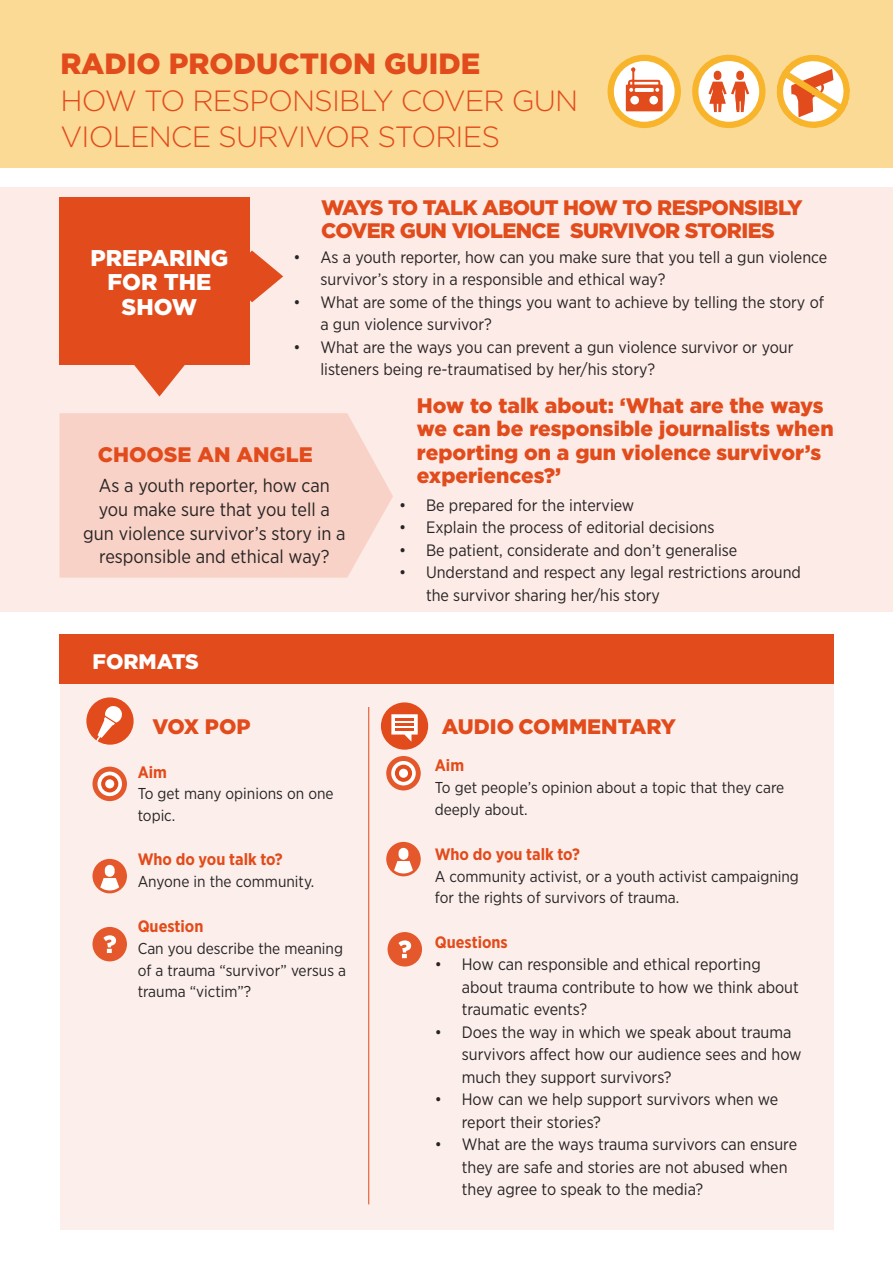
<style>
.page{position:relative;width:893px;height:1263px;background:#fff}
.page>*{position:absolute;margin:0;border:0;box-sizing:border-box;transform-origin:0 0}
.t1{font:300 29.25px/36px "Gotham";letter-spacing:-.03em;color:#e24b1b}
.t2{font:900 29.25px "Gotham";color:#e24b1b}
.t3{font:900 22.8px/24.5px "Gotham";color:#fff;text-align:center}
.t4{font:900 21px/23.4px "Gotham";color:#e24b1b}
.t5{font:900 21px/22.5px "Gotham";letter-spacing:-.03em;color:#e24b1b}
.t6{font:900 21px "Gotham";color:#fff}
.t7{font:18.75px/23.9px "Gotham Narrow";color:#282425;text-align:center}
.t8{font:16.5px/22.5px "Gotham Narrow";color:#282425}
.t9{font:700 16.5px "Gotham Narrow";color:#e24b1b}
.t10{font:15.75px/21.8px "Gotham Narrow";color:#282425}
</style>
<div class="page">
<div style="left:0;top:0;width:893px;height:168px;background:#fbda95"></div>
<div style="left:0;top:187px;width:893px;height:425px;background:#fcebe6"></div>
<div style="left:60px;top:642px;width:773px;height:588px;background:#fcefeb"></div>
<div style="left:59px;top:635px;width:774px;height:49px;background:#e24b1b"></div>
<hr style="left:368px;top:707px;width:1px;height:497px;background:#e4582b">
<div style="left:86px;top:697px;width:48px;height:48px;background:#e24b1b;border-radius:50%"></div>
<svg style="left:96px;top:706px;width:27px;height:35px"></svg>
<svg style="left:92px;top:767px;width:35px;height:34px"></svg>
<svg style="left:97px;top:772px;width:25px;height:24px"></svg>
<svg style="left:101px;top:775px;width:17px;height:17px"></svg>
<div style="left:105px;top:779px;width:9px;height:9px;background:#fff;border-radius:50%"></div>
<svg style="left:386px;top:756px;width:35px;height:34px"></svg>
<svg style="left:391px;top:761px;width:25px;height:24px"></svg>
<div style="left:395px;top:765px;width:17px;height:17px;background:#e24b1b;border-radius:50%"></div>
<div style="left:399px;top:769px;width:9px;height:9px;background:#fff;border-radius:50%"></div>
<div style="left:92px;top:859px;width:35px;height:34px;background:#e4582b;border-radius:50%"></div>
<svg style="left:100px;top:878px;width:19px;height:12px"></svg>
<div style="left:105px;top:865px;width:10px;height:12px;background:#fff;border-radius:5px"></div>
<div style="left:386px;top:842px;width:35px;height:34px;background:#e4582b;border-radius:50%"></div>
<svg style="left:394px;top:861px;width:19px;height:12px"></svg>
<div style="left:399px;top:848px;width:9px;height:12px;background:#fff;border-radius:5px"></div>
<div style="left:92px;top:927px;width:35px;height:34px;background:#e4582b;border-radius:50%"></div>
<svg style="left:103px;top:935px;width:13px;height:18px"></svg>
<div style="left:381px;top:702px;width:47px;height:48px;background:#e24b1b;border-radius:50%"></div>
<svg style="left:391px;top:714px;width:27px;height:28px"></svg>
<div style="left:60px;top:198px;width:190px;height:167px;background:#e24b1b"></div>
<svg style="left:250px;top:250px;width:33px;height:52px"></svg>
<svg style="left:134px;top:365px;width:51px;height:31px"></svg>
<svg style="left:60px;top:413px;width:333px;height:165px;fill:#f8d2c6"></svg>
<div style="left:692px;top:55px;width:73px;height:73px;background:#f8b42b;border-radius:50%"></div>
<div style="left:608px;top:55px;width:73px;height:73px;background:#f8b42b;border-radius:50%"></div>
<svg style="left:776px;top:54px;width:74px;height:74px"></svg>
<div style="left:698px;top:61px;width:61px;height:61px;background:#fff;border-radius:50%"></div>
<div style="left:614px;top:61px;width:61px;height:61px;background:#fff;border-radius:50%"></div>
<div style="left:714px;top:71px;width:7px;height:9px;background:#e24b1b;border-radius:4px"></div>
<div style="left:736px;top:71px;width:8px;height:9px;background:#e24b1b;border-radius:4px"></div>
<svg style="left:708px;top:82px;width:41px;height:30px"></svg>
<svg style="left:625px;top:67px;width:38px;height:44px"></svg>
<div style="left:388px;top:932px;width:34px;height:34px;background:#e4582b;border-radius:50%"></div>
<svg style="left:398px;top:940px;width:13px;height:18px"></svg>
<h1 class="t2" style="left:61px;top:44px;width:421px">RADIO PRODUCTION GUIDE</h1>
<h1 class="t1" style="left:61px;top:81px;width:519px">HOW TO RESPONSIBLY COVER GUN<br>VIOLENCE SURVIVOR STORIES</h1>
<p class="t5" style="left:321px;top:197px;width:483px">WAYS TO TALK ABOUT HOW TO RESPONSIBLY<br>COVER GUN VIOLENCE SURVIVOR STORIES</p>
<h2 class="t3" style="left:90px;top:246px;width:140px">PREPARING<br>FOR THE<br>SHOW</h2>
<p class="t8" style="left:320px;top:245px;width:508px;text-indent:-27px">• As a youth reporter, how can you make sure that you tell a gun violence survivor’s story in a responsible and ethical way?</p>
<p class="t8" style="left:320px;top:290px;width:505px;text-indent:-27px">• What are some of the things you want to achieve by telling the story of a gun violence survivor?</p>
<p class="t8" style="left:320px;top:335px;width:475px;text-indent:-27px">• What are the ways you can prevent a gun violence survivor or your listeners being re-traumatised by her/his story?</p>
<p class="t4" style="left:417px;top:394px;width:418px">How to talk about: ‘What are the ways we can be responsible journalists when reporting on a gun violence survivor’s experiences?’</p>
<p class="t4" style="left:98px;top:443px;width:216px">CHOOSE AN ANGLE</p>
<p class="t7" style="left:83px;top:473px;width:264px">As a youth reporter, how can you make sure that you tell a gun violence survivor’s story in a responsible and ethical way?</p>
<p class="t8" style="left:399px;top:493px;width:237px">• Be prepared for the interview</p>
<p class="t8" style="left:399px;top:516px;width:317px">• Explain the process of editorial decisions</p>
<p class="t8" style="left:399px;top:538px;width:340px">• Be patient, considerate and don’t generalise</p>
<p class="t8" style="left:426px;top:561px;width:377px;text-indent:-27px">• Understand and respect any legal restrictions around the survivor sharing her/his story</p>
<p class="t6" style="left:92px;top:647px;width:108px">FORMATS</p>
<p class="t4" style="left:152px;top:715px;width:100px">VOX POP</p>
<p class="t4" style="left:442px;top:714px;width:236px">AUDIO COMMENTARY</p>
<p class="t9" style="left:138px;top:761px;width:31px">Aim</p>
<p class="t10" style="left:138px;top:783px;width:197px">To get many opinions on one topic.</p>
<p class="t9" style="left:138px;top:849px;width:147px">Who do you talk to?</p>
<p class="t10" style="left:138px;top:870px;width:178px">Anyone in the community.</p>
<p class="t9" style="left:138px;top:916px;width:67px">Question</p>
<p class="t10" style="left:138px;top:937px;width:210px">Can you describe the meaning of a trauma “survivor” versus a trauma “victim”?</p>
<p class="t9" style="left:435px;top:755px;width:31px">Aim</p>
<p class="t10" style="left:435px;top:776px;width:351px">To get people’s opinion about a topic that they care deeply about.</p>
<p class="t9" style="left:435px;top:843px;width:147px">Who do you talk to?</p>
<p class="t10" style="left:435px;top:865px;width:366px">A community activist, or a youth activist campaigning for the rights of survivors of trauma.</p>
<p class="t9" style="left:435px;top:931px;width:75px">Questions</p>
<p class="t8" style="left:462px;top:953px;width:339px;text-indent:-27px">• How can responsible and ethical reporting about trauma contribute to how we think about traumatic events?</p>
<p class="t8" style="left:462px;top:1020px;width:341px;text-indent:-27px">• Does the way in which we speak about trauma survivors affect how our audience sees and how much they support survivors?</p>
<p class="t8" style="left:462px;top:1088px;width:318px;text-indent:-27px">• How can we help support survivors when we report their stories?</p>
<p class="t8" style="left:462px;top:1133px;width:337px;text-indent:-27px">• What are the ways trauma survivors can ensure they are safe and stories are not abused when they agree to speak to the media?</p>
</div>
